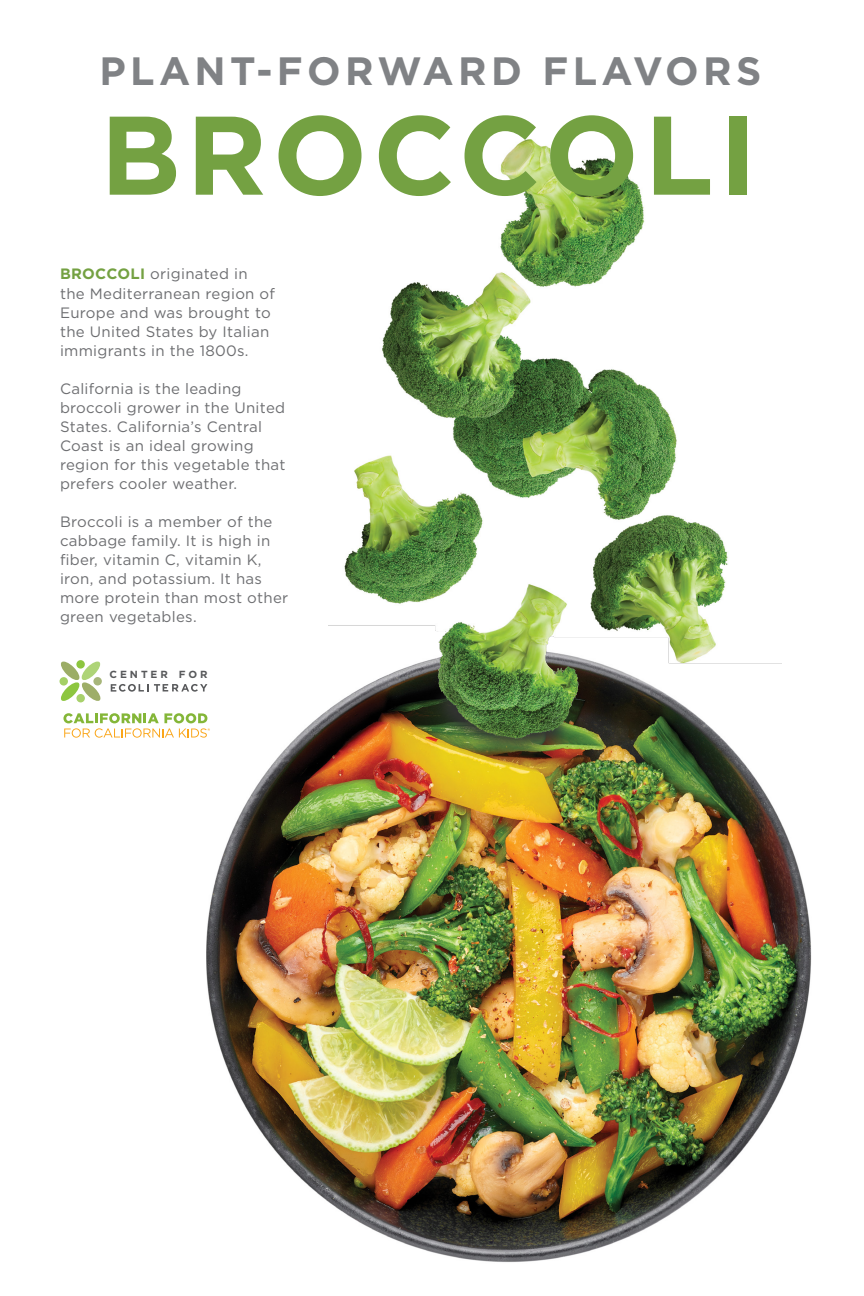
<style>
.page{position:relative;width:864px;height:1296px;background:#fff}
.page>*{position:absolute;margin:0;border:0;box-sizing:border-box;transform-origin:0 0}
.t1{font:700 111.5px "Gotham";letter-spacing:.05em;color:#74a142}
.t2{font:700 39.5px "Gotham";letter-spacing:.11em;color:#808285}
.t3{font:15px/19px "Gotham";letter-spacing:.02em;color:#6d6e71}
.t4{font:700 10.3px "Gotham";letter-spacing:.285em;color:#58595b}
.s1{font-weight:700;color:#74a142}
</style>
<div class="page">
<img style="left:206px;top:663px;width:606px;height:599px">
<img style="left:329px;top:139px;width:452px;height:616px">
<svg style="left:111px;top:684px;width:96px;height:8px"></svg>
<svg style="left:60px;top:661px;width:42px;height:41px"></svg>
<div style="left:60px;top:677px;width:8px;height:9px;background:#a4d065;border-radius:50%"></div>
<div style="left:93px;top:677px;width:9px;height:8px;background:#a7b67a;border-radius:50%"></div>
<div style="left:76px;top:660px;width:9px;height:9px;background:#8dc63f;border-radius:50%"></div>
<div style="left:76px;top:694px;width:9px;height:8px;background:#a8d16b;border-radius:50%"></div>
<svg style="left:63px;top:713px;width:147px;height:25px"></svg>
<h2 class="t2" style="left:100px;top:45px;width:663px">PLANT-FORWARD FLAVORS</h2>
<h1 class="t1" style="left:100px;top:81px;width:658px">BROCCOLI</h1>
<p class="t3" style="left:60px;top:264px;width:217px"><span class="s1">BROCCOLI</span> originated in the Mediterranean region of<br>Europe and was brought to the United States by Italian immigrants in the 1800s.</p>
<p class="t3" style="left:60px;top:378px;width:227px">California is the leading broccoli grower in the United<br>States. California’s Central<br>Coast is an ideal growing region for this vegetable that prefers cooler weather.</p>
<p class="t3" style="left:60px;top:511px;width:230px">Broccoli is a member of the cabbage family. It is high in fiber, vitamin C, vitamin K, iron, and potassium. It has more protein than most other green vegetables.</p>
<p class="t4" style="left:110px;top:669px;width:100px">CENTER FOR</p>
</div>
